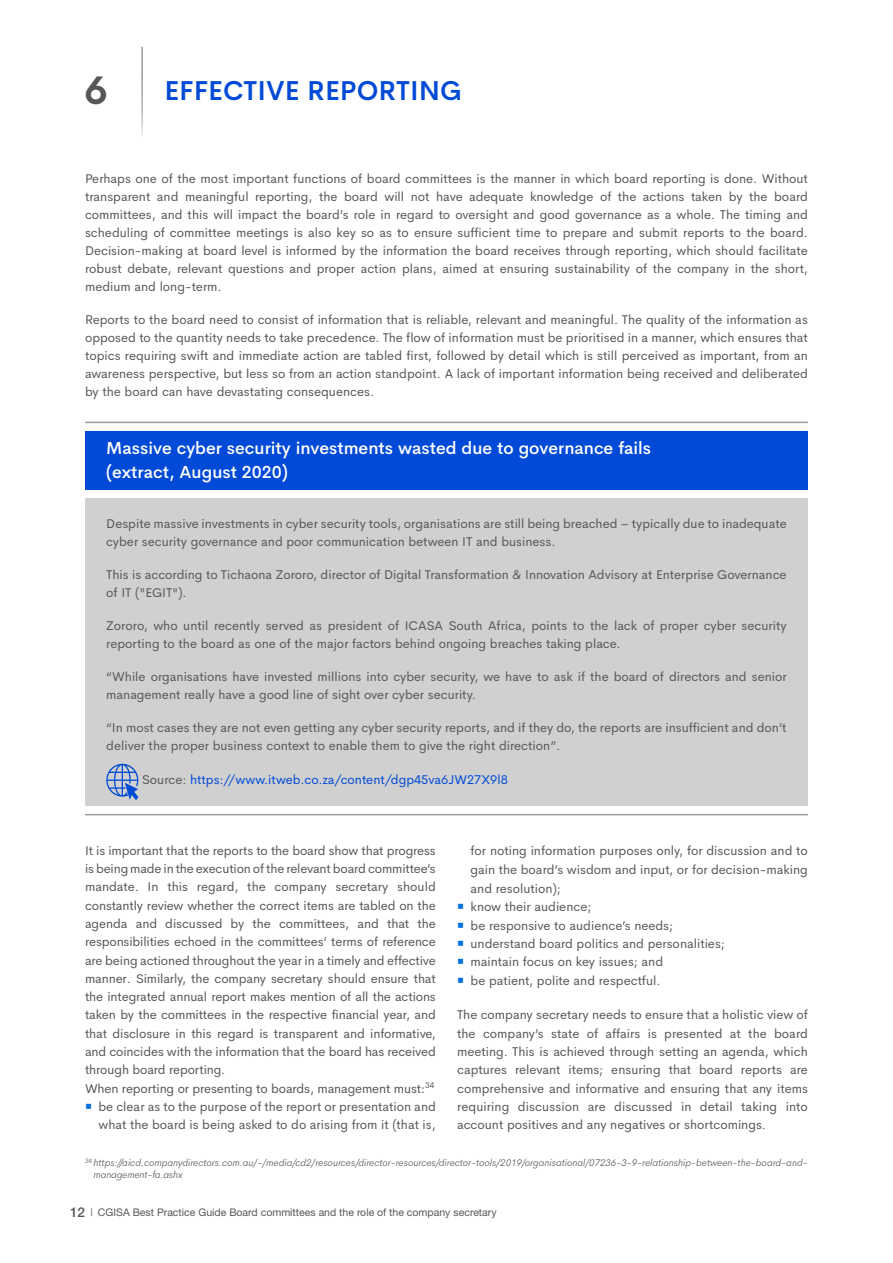
<style>
.page{position:relative;width:893px;height:1263px;background:#fff}
.page>*{position:absolute;margin:0;border:0;box-sizing:border-box;transform-origin:0 0}
.t1{font:700 39px "Cerebri Sans";color:#575756}
.t2{font:600 27px "Cerebri Sans";color:#004ad7}
.t3{font:500 17.25px/24px "Cerebri Sans";color:#fff}
.t4{font:12.75px/18.3px "Cerebri Sans";color:#575756}
.t5{font:12.75px "Cerebri Sans";color:#004ad7}
.t6{font:10.5px "Helvetica Neue";color:#575756}
.t7{font:italic 300 9.75px/12px "Cerebri Sans";letter-spacing:.005em;color:#575756}
.s1{color:#575756}
.s2{color:#006fdf}
.s3{font-weight:500;font-size:13.5px}
</style>
<div class="page">
<hr style="left:141px;top:47px;width:2px;height:91px;background:#9d9d9c">
<div style="left:85px;top:499px;width:723px;height:307px;background:#d0d0d0"></div>
<svg style="left:106px;top:764px;width:32px;height:36px"></svg>
<hr style="left:85px;top:422px;width:723px;height:1px;background:#9d9d9c">
<div style="left:85px;top:432px;width:723px;height:58px;background:#004ad7"></div>
<hr style="left:85px;top:814px;width:723px;height:1px;background:#9d9d9c">
<h1 class="t1" style="left:85px;top:59px;width:25px">6</h1>
<h2 class="t2" style="left:164px;top:69px;width:299px">EFFECTIVE REPORTING</h2>
<p class="t4" style="left:85px;top:168px;width:724px;text-align:justify">Perhaps one of the most important functions of board committees is the manner in which board reporting is done. Without transparent and meaningful reporting, the board will not have adequate knowledge of the actions taken by the board committees, and this will impact the board’s role in regard to oversight and good governance as a whole. The timing and scheduling of committee meetings is also key so as to ensure sufficient time to prepare and submit reports to the board.<br>Decision-making at board level is informed by the information the board receives through reporting, which should facilitate robust debate, relevant questions and proper action plans, aimed at ensuring sustainability of the company in the short, medium and long-term.</p>
<p class="t4" style="left:85px;top:309px;width:724px;text-align:justify">Reports to the board need to consist of information that is reliable, relevant and meaningful. The quality of the information as opposed to the quantity needs to take precedence. The flow of information must be prioritised in a manner, which ensures that topics requiring swift and immediate action are tabled first, followed by detail which is still perceived as important, from an awareness perspective, but less so from an action standpoint. A lack of important information being received and deliberated by the board can have devastating consequences.</p>
<h3 class="t3" style="left:106px;top:435px;width:546px">Massive cyber security investments wasted due to governance fails (extract, August 2020)</h3>
<p class="t4" style="left:106px;top:514px;width:682px">Despite massive investments in cyber security tools, organisations are still being breached – typically due to inadequate cyber security governance and poor communication between IT and business.</p>
<p class="t4" style="left:106px;top:565px;width:682px">This is according to Tichaona Zororo, director of Digital Transformation &amp; Innovation Advisory at Enterprise Governance of IT ("EGIT").</p>
<p class="t4" style="left:106px;top:616px;width:682px">Zororo, who until recently served as president of ICASA South Africa, points to the lack of proper cyber security reporting to the board as one of the major factors behind ongoing breaches taking place.</p>
<p class="t4" style="left:106px;top:666px;width:682px">“While organisations have invested millions into cyber security, we have to ask if the board of directors and senior management really have a good line of sight over cyber security.</p>
<p class="t4" style="left:106px;top:717px;width:682px">“In most cases they are not even getting any cyber security reports, and if they do, the reports are insufficient and don’t deliver the proper business context to enable them to give the right direction”.</p>
<p class="t5" style="left:142px;top:770px;width:367px"><span class="s1">Source:</span> https://www.itweb.co.za/content/dgp45va6JW27X9l8</p>
<p class="t4" style="left:85px;top:840px;width:352px">It is important that the reports to the board show that progress is being made in the execution of the relevant board committee’s mandate. In this regard, the company secretary should constantly review whether the correct items are tabled on the agenda and discussed by the committees, and that the responsibilities echoed in the committees’ terms of reference are being actioned throughout the year in a timely and effective manner. Similarly, the company secretary should ensure that the integrated annual report makes mention of all the actions taken by the committees in the respective financial year, and that disclosure in this regard is transparent and informative, and coincides with the information that the board has received through board reporting.<br>When reporting or presenting to boards, management must:<sup>34</sup></p>
<p class="t4" style="left:85px;top:1096px;width:352px;text-align:right"><span class="s2">○</span> be clear as to the purpose of the report or presentation and what the board is being asked to do arising from it (that is,</p>
<p class="t4" style="left:471px;top:839px;width:339px;line-height:19.2px;text-align:justify">for noting information purposes only, for discussion and to gain the board’s wisdom and input, or for decision-making and resolution);</p>
<p class="t4" style="left:457px;top:896px;width:136px"><span class="s2">○</span> know their audience;</p>
<p class="t4" style="left:457px;top:915px;width:218px"><span class="s2">○</span> be responsive to audience’s needs;</p>
<p class="t4" style="left:457px;top:933px;width:269px"><span class="s2">○</span> understand board politics and personalities;</p>
<p class="t4" style="left:457px;top:952px;width:208px"><span class="s2">○</span> maintain focus on key issues; and</p>
<p class="t4" style="left:457px;top:970px;width:205px"><span class="s2">○</span> be patient, polite and respectful.</p>
<p class="t4" style="left:457px;top:1004px;width:352px;text-align:justify">The company secretary needs to ensure that a holistic view of the company’s state of affairs is presented at the board meeting. This is achieved through setting an agenda, which captures relevant items; ensuring that board reports are comprehensive and informative and ensuring that any items requiring discussion are discussed in detail taking into account positives and any negatives or shortcomings.</p>
<p class="t7" style="left:94px;top:1155px;width:716px;text-indent:-9px"><sup>34</sup> https://aicd.companydirectors.com.au/-/media/cd2/resources/director-resources/director-tools/2019/organisational/07236-3-9-relationship-between-the-board-and&shy;management-fa.ashx</p>
<p class="t6" style="left:70px;top:1206px;width:428px"><span class="s3">12</span> | CGISA Best Practice Guide Board committees and the role of the company secretary</p>
</div>
